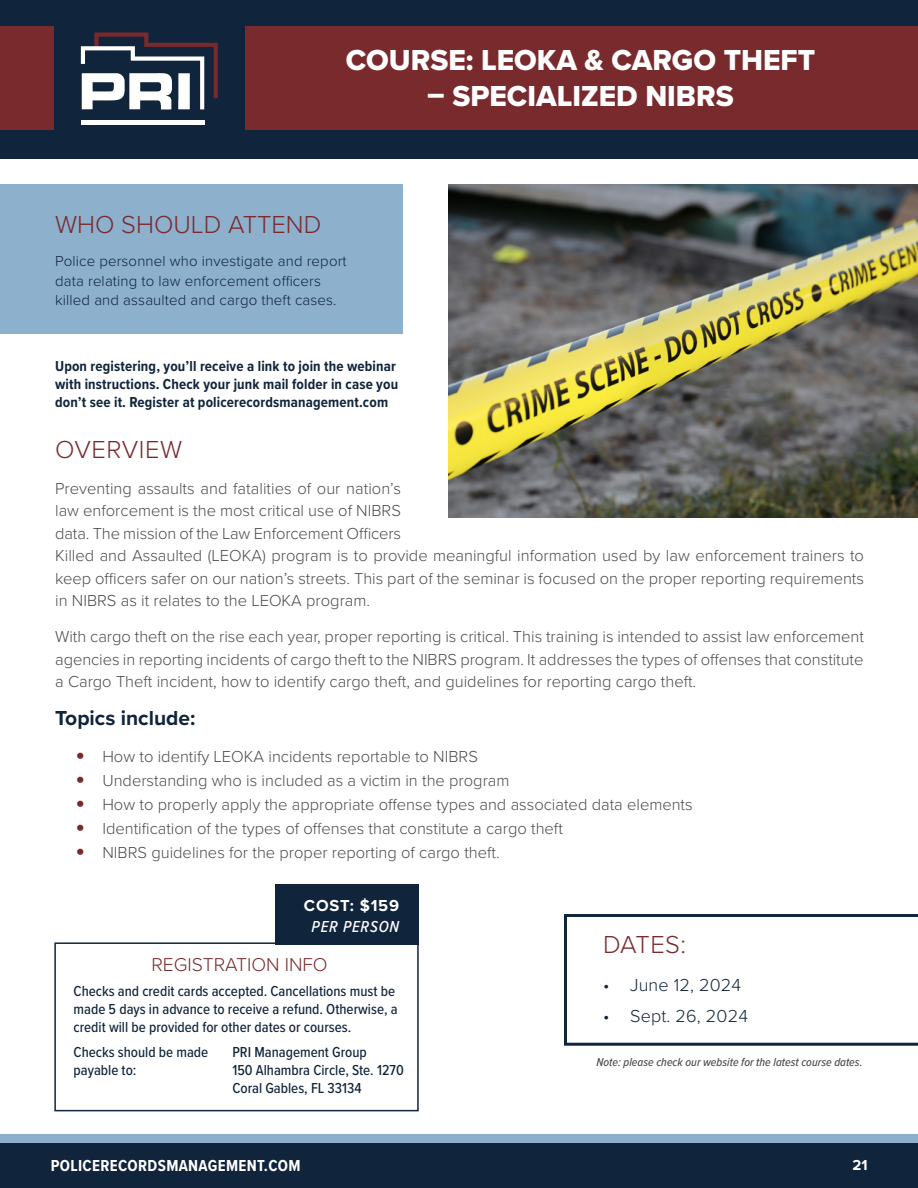
<style>
.page{position:relative;width:918px;height:1188px;background:#fff}
.page>*{position:absolute;margin:0;border:0;box-sizing:border-box;transform-origin:0 0}
.t1{font:30px "Proxima Nova Extrabld";color:#fff}
.t2{font:300 25.5px "Proxima Nova";color:#792a2d}
.t3{font:300 25.5px "Proxima Nova";letter-spacing:.02em;color:#792a2d}
.Subtitle{font:700 21px "Proxima Nova";color:#10243b}
.Subtitle-2{font:300 19.35px "Proxima Nova";color:#792a2d}
.t4{font:300 18px "Proxima Nova";letter-spacing:.01em;color:#10243b}
.t5{font:300 16.5px/22.5px "Proxima Nova";color:#4b4c4d}
.t6{font:700 16.5px "Proxima Nova Cond";letter-spacing:.02em;color:#fff}
.Subtitle-3{font:700 16.5px "Proxima Nova";letter-spacing:.05em;color:#fff}
.Subtitle-4{font:italic 500 16.5px "Proxima Nova Cond";letter-spacing:.05em;color:#fff}
.t7{font:500 15px/18px "Proxima Nova Cond";color:#10243b}
.t8{font:700 15px/18px "Proxima Nova Cond";letter-spacing:.01em;color:#10243b}
.t9{font:300 15px/19.5px "Proxima Nova";letter-spacing:.01em;color:#10243b}
.t10{font:700 15px "Proxima Nova";color:#fff}
.t11{font:italic 500 12px "Proxima Nova Cond";color:#4b4c4d}
.s1{font-family:"Futura Std";font-weight:400;color:#792a2d}
</style>
<div class="page">
<div style="left:0;top:1143px;width:918px;height:45px;background:#10243b"></div>
<div style="left:0;top:1135px;width:918px;height:8px;background:#8db0cd"></div>
<div style="left:0;top:0;width:918px;height:159px;background:#10243b"></div>
<div style="left:245px;top:27px;width:673px;height:103px;background:#792a2d"></div>
<div style="left:0;top:27px;width:54px;height:103px;background:#792a2d"></div>
<hr style="left:81px;top:120px;width:123px;height:4px;background:#fff">
<svg style="left:81px;top:32px;width:137px;height:77px"></svg>
<div style="left:0;top:184px;width:402px;height:150px;background:#8db0cd"></div>
<img style="left:448px;top:184px;width:470px;height:333px">
<div style="left:275px;top:884px;width:144px;height:60px;background:#10243b"></div>
<div style="left:54px;top:942px;width:365px;height:169px;border:2px solid #10243b"></div>
<svg style="left:564px;top:914px;width:354px;height:132px"></svg>
<p class="t1" style="left:346px;top:38px;width:471px">COURSE: LEOKA &amp; CARGO THEFT</p>
<p class="t1" style="left:427px;top:74px;width:308px">– SPECIALIZED NIBRS</p>
<p class="t2" style="left:55px;top:206px;width:268px">WHO SHOULD ATTEND</p>
<p class="t9" style="left:55px;top:251px;width:293px">Police personnel who investigate and report data relating to law enforcement officers killed and assaulted and cargo theft cases.</p>
<p class="t8" style="left:55px;top:357px;width:345px">Upon registering, you’ll receive a link to join the webinar with instructions. Check your junk mail folder in case you don’t see it. Register at policerecordsmanagement.com</p>
<p class="t3" style="left:55px;top:430px;width:128px">OVERVIEW</p>
<p class="t5" style="left:55px;top:476px;width:810px">Preventing assaults and fatalities of our nation’s<br>law enforcement is the most critical use of NIBRS<br>data. The mission of the Law Enforcement Officers<br>Killed and Assaulted (LEOKA) program is to provide meaningful information used by law enforcement trainers to keep officers safer on our nation’s streets. This part of the seminar is focused on the proper reporting requirements in NIBRS as it relates to the LEOKA program.</p>
<p class="t5" style="left:55px;top:624px;width:810px;text-align:justify">With cargo theft on the rise each year, proper reporting is critical. This training is intended to assist law enforcement agencies in reporting incidents of cargo theft to the NIBRS program. It addresses the types of offenses that constitute a Cargo Theft incident, how to identify cargo theft, and guidelines for reporting cargo theft.</p>
<p class="Subtitle" style="left:55px;top:702px;width:142px">Topics include:</p>
<p class="t5" style="left:75px;top:744px;width:404px"><span class="s1">•</span> How to identify LEOKA incidents reportable to NIBRS</p>
<p class="t5" style="left:75px;top:768px;width:436px"><span class="s1">•</span> Understanding who is included as a victim in the program</p>
<p class="t5" style="left:75px;top:792px;width:619px"><span class="s1">•</span> How to properly apply the appropriate offense types and associated data elements</p>
<p class="t5" style="left:75px;top:816px;width:489px"><span class="s1">•</span> Identification of the types of offenses that constitute a cargo theft</p>
<p class="t5" style="left:75px;top:840px;width:426px"><span class="s1">•</span> NIBRS guidelines for the proper reporting of cargo theft.</p>
<p class="Subtitle-3" style="left:304px;top:893px;width:97px">COST: $159</p>
<p class="Subtitle-4" style="left:312px;top:914px;width:89px">PER PERSON</p>
<p class="Subtitle-2" style="left:151px;top:950px;width:178px">REGISTRATION INFO</p>
<p class="t7" style="left:74px;top:982px;width:326px">Checks and credit cards accepted. Cancellations must be made 5 days in advance to receive a refund. Otherwise, a credit will be provided for other dates or courses.</p>
<p class="t7" style="left:74px;top:1042px;width:136px">Checks should be made payable to:</p>
<p class="t7" style="left:232px;top:1042px;width:173px">PRI Management Group<br>150 Alhambra Circle, Ste. 1270<br>Coral Gables, FL 33134</p>
<p class="t2" style="left:603px;top:926px;width:85px">DATES:</p>
<p class="t4" style="left:603px;top:971px;width:140px">• June 12, 2024</p>
<p class="t4" style="left:603px;top:1002px;width:147px">• Sept. 26, 2024</p>
<p class="t11" style="left:597px;top:1053px;width:268px">Note: please check our website for the latest course dates.</p>
<p class="t6" style="left:51px;top:1154px;width:251px">POLICERECORDSMANAGEMENT.COM</p>
<p class="t10" style="left:852px;top:1154px;width:17px">21</p>
</div>
